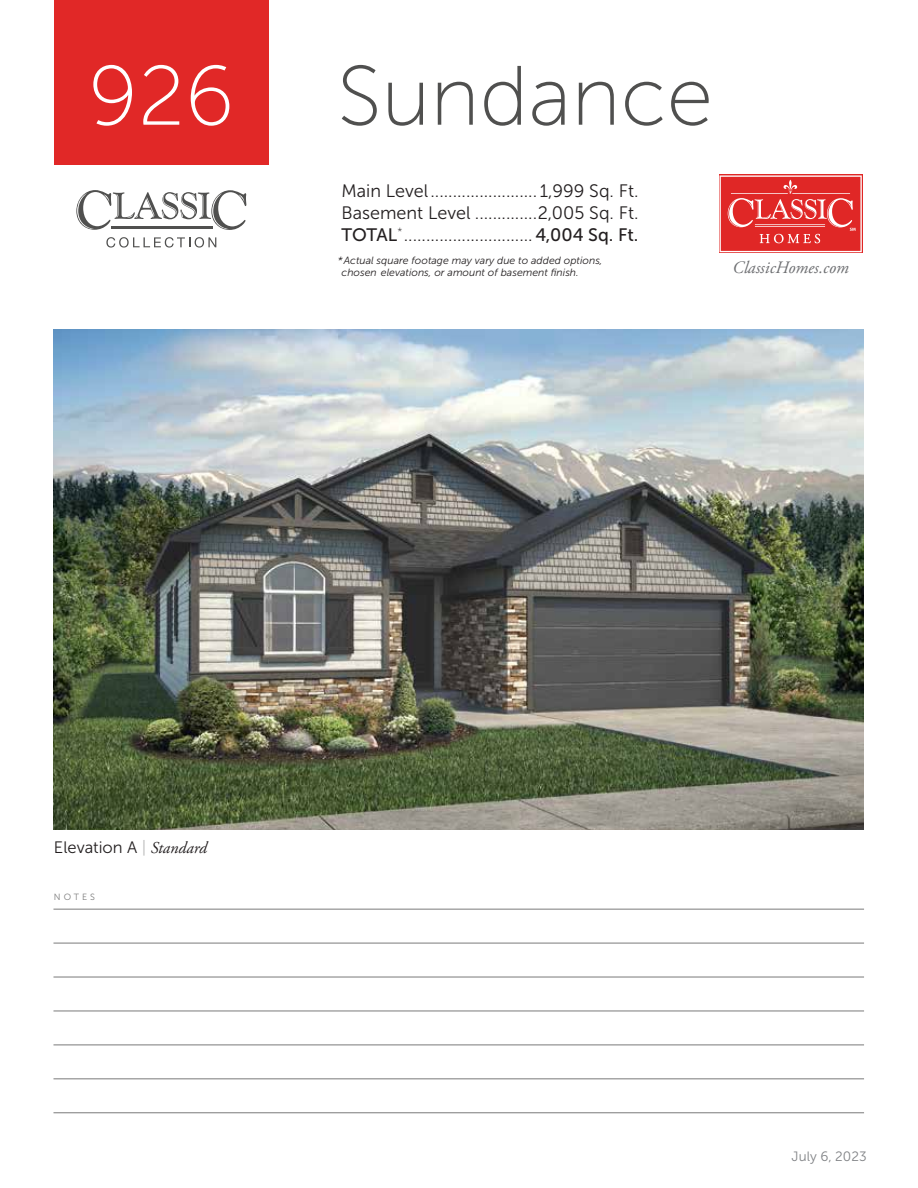
<style>
.page{position:relative;width:918px;height:1188px;background:#fff}
.page>*{position:absolute;margin:0;border:0;box-sizing:border-box;transform-origin:0 0}
.t1{font:84px "Museo Sans 100";color:#50504f}
.t2{font:18px/21.6px "Museo Sans 300";color:#231f20;text-align:justify}
.t3{font:italic 17.4px "Adobe Garamond Pro";color:#6d6e71}
.t4{font:16.5px "Museo Sans 300";color:#231f20}
.t5{font:13.5px "Museo Sans 300";color:#808285}
.t6{font:italic 10.5px/12.6px "Museo Sans 300";color:#231f20}
.t7{font:9px "Museo Sans 300";letter-spacing:.325em;color:#7a7a7a}
.s1{font-family:"Museo Sans 500"}
.s2{color:#bbbcbb}
.s3{font-family:"Adobe Garamond Pro";font-style:italic}
</style>
<div class="page">
<svg style="left:719px;top:175px;width:144px;height:78px"></svg>
<svg style="left:720px;top:175px;width:142px;height:77px;background:#e44847"></svg>
<img style="left:54px;top:329px;width:810px;height:500px">
<hr style="left:53px;top:909px;width:811px;height:1px;background:#7a7a7a">
<hr style="left:53px;top:943px;width:811px;height:1px;background:#7a7a7a">
<hr style="left:53px;top:977px;width:811px;height:1px;background:#7a7a7a">
<hr style="left:53px;top:1011px;width:811px;height:1px;background:#7a7a7a">
<hr style="left:53px;top:1078px;width:811px;height:1px;background:#7a7a7a">
<hr style="left:53px;top:1045px;width:811px;height:1px;background:#7a7a7a">
<hr style="left:53px;top:1112px;width:811px;height:1px;background:#7a7a7a">
<div style="left:54px;top:0;width:215px;height:165px;background:#e12827"></div>
<svg style="left:93px;top:65px;width:39px;height:61px"></svg>
<svg style="left:143px;top:65px;width:36px;height:60px"></svg>
<svg style="left:191px;top:65px;width:38px;height:61px"></svg>
<svg style="left:76px;top:190px;width:170px;height:40px"></svg>
<hr style="left:111px;top:227px;width:102px;height:2px;background:#50504f">
<svg style="left:106px;top:237px;width:110px;height:11px"></svg>
<h1 class="t1" style="left:337px;top:51px;width:378px">Sundance</h1>
<p class="t2" style="left:342px;top:180px;width:299px">Main Level........................ 1,999 Sq. Ft.<br>Basement Level ..............2,005 Sq. Ft.<br><span class="s1">TOTAL</span><sup>*</sup> .............................<span class="s1">4,004 Sq. Ft.</span></p>
<p class="t6" style="left:342px;top:254px;width:263px;text-indent:-4px">*Actual square footage may vary due to added options, chosen elevations, or amount of basement finish.</p>
<p class="t3" style="left:732px;top:257px;width:118px">ClassicHomes.com</p>
<p class="t4" style="left:54px;top:838px;width:154px">Elevation A <span class="s2">|</span> <span class="s3">Standard</span></p>
<p class="t7" style="left:54px;top:892px;width:43px">NOTES</p>
<p class="t5" style="left:792px;top:1149px;width:76px">July 6, 2023</p>
</div>
